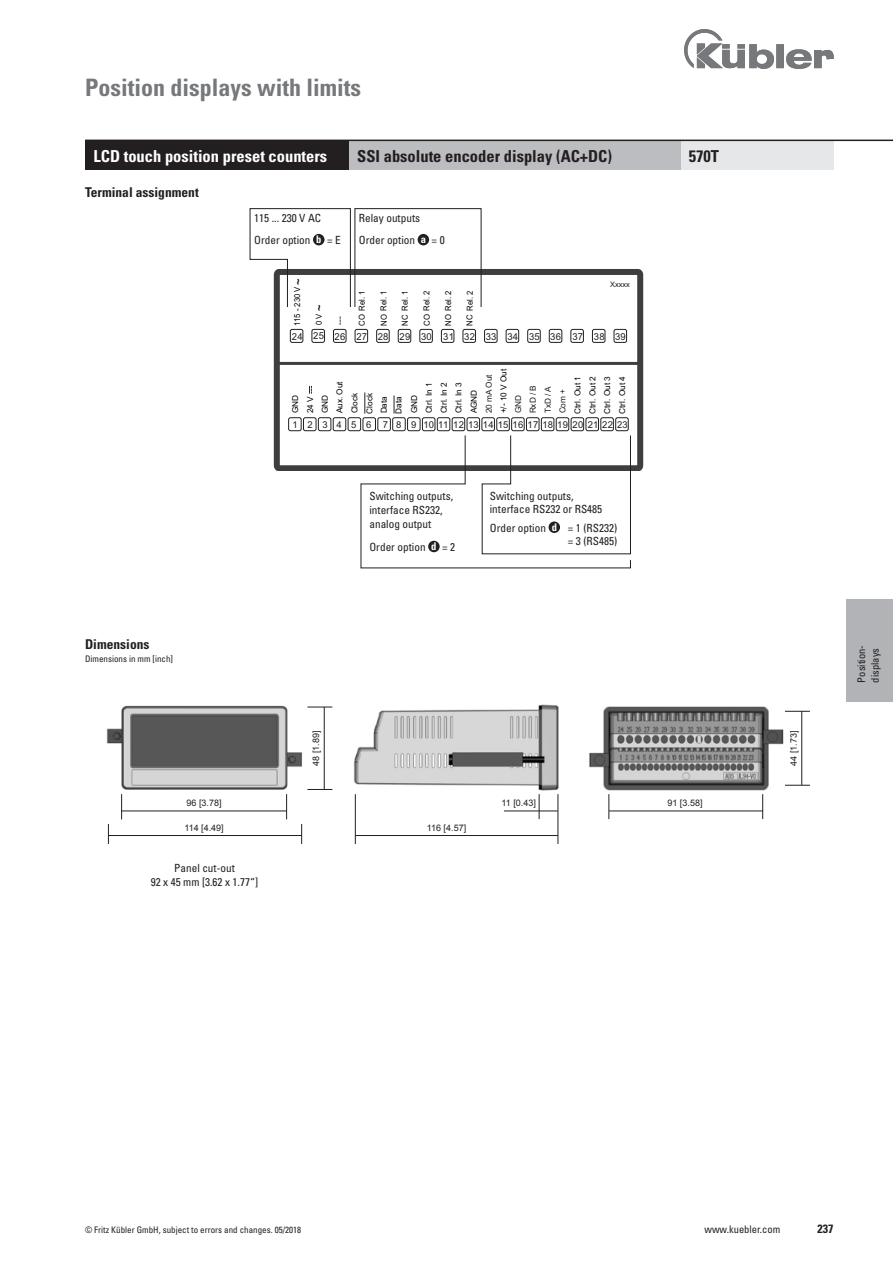
<style>
.page{position:relative;width:893px;height:1263px;background:#fff}
.page>*{position:absolute;margin:0;border:0;box-sizing:border-box;transform-origin:0 0}
.t1{font:700 condensed 24px "Univers";color:#76787b}
.Head_weiß{font:700 condensed 16.5px "Univers";color:#231f20}
.Head_weiß-2{font:700 condensed 16.5px "Univers";color:#fff}
.Bestellschlüssel{font:700 condensed 13.5px "Univers";color:#231f20}
.t2{font:700 condensed 12px "Univers";color:#231f20}
.t3{font:12px "Arial";color:#000;scale:.93 1}
.Bestellschlüssel-2{font:condensed 11.25px/14.2px "Univers";color:#231f20}
.t4{font:condensed 10.5px/13.5px "Univers";color:#231f20}
.t5{font:700 condensed 10.5px "Univers";color:#fff}
.t6{font:9.6px "Arial";letter-spacing:.03em;color:#231f20}
.t7{font:9.45px "Arial";letter-spacing:.03em;color:#231f20}
.t8{font:9.45px "Arial";letter-spacing:1.01em;color:#231f20}
.Fußnote{font:condensed 9px "Univers";color:#231f20}
.Bestellschlüssel-3{font:9px "Arial";color:#231f20}
.t9{font:8.25px/14.9px "Arial";color:#000}
.t10{font:8.25px "Arial";color:#000;scale:.93 1}
.t11{font:8.25px "Arial";color:#000;scale:.95 1}
.t12{font:8.25px "Arial";color:#231f20}
.t13{font:7.5px "Arial";color:#231f20}
.s1{color:#231f20}
</style>
<div class="page">
<img style="left:685px;top:30px;width:148px;height:38px">
<svg style="left:274px;top:269px;width:369px;height:202px"></svg>
<hr style="left:277px;top:362px;width:365px;height:3px;background:#3e3e3f">
<img style="left:106px;top:704px;width:686px;height:140px">
<svg style="left:307px;top:707px;width:25px;height:1px"></svg>
<svg style="left:785px;top:711px;width:25px;height:1px"></svg>
<svg style="left:785px;top:785px;width:25px;height:1px"></svg>
<svg style="left:762px;top:794px;width:1px;height:25px"></svg>
<hr style="left:108px;top:835px;width:194px;height:1px;background:#231f20">
<hr style="left:355px;top:835px;width:203px;height:1px;background:#231f20">
<svg style="left:121px;top:794px;width:1px;height:25px"></svg>
<svg style="left:609px;top:794px;width:1px;height:25px"></svg>
<svg style="left:539px;top:794px;width:1px;height:25px"></svg>
<svg style="left:307px;top:789px;width:25px;height:1px"></svg>
<svg style="left:108px;top:824px;width:1px;height:20px"></svg>
<hr style="left:355px;top:794px;width:1px;height:50px;background:#231f20">
<svg style="left:301px;top:824px;width:1px;height:20px"></svg>
<hr style="left:558px;top:794px;width:1px;height:50px;background:#231f20">
<svg style="left:286px;top:794px;width:1px;height:25px"></svg>
<hr style="left:122px;top:811px;width:165px;height:1px;background:#231f20">
<hr style="left:609px;top:811px;width:154px;height:1px;background:#231f20">
<hr style="left:504px;top:811px;width:54px;height:1px;background:#231f20">
<hr style="left:324px;top:707px;width:1px;height:82px;background:#231f20">
<hr style="left:801px;top:711px;width:1px;height:74px;background:#231f20">
<div style="left:846px;top:600px;width:47px;height:102px;background:#b2b3b7"></div>
<div style="left:85px;top:140px;width:264px;height:30px;background:#231f20"></div>
<div style="left:680px;top:140px;width:153px;height:30px;background:#e6e7e9"></div>
<div style="left:349px;top:140px;width:331px;height:30px;background:#bcbdc0"></div>
<svg style="left:249px;top:208px;width:102px;height:100px"></svg>
<div style="left:355px;top:208px;width:126px;height:99px;border:1px solid #231f20"></div>
<div style="left:418px;top:234px;width:11px;height:11px;background:#231f20;border-radius:50%"></div>
<div style="left:313px;top:234px;width:11px;height:11px;background:#231f20;border-radius:50%"></div>
<svg style="left:288px;top:329px;width:343px;height:239px"></svg>
<div style="left:549px;top:521px;width:11px;height:12px;background:#231f20;border-radius:50%"></div>
<div style="left:428px;top:541px;width:12px;height:11px;background:#231f20;border-radius:50%"></div>
<hr style="left:85px;top:140px;width:808px;height:1px;background:#231f20">
<p class="t1" style="left:85px;top:72px;width:277px">Position displays with limits</p>
<p class="Head_weiß-2" style="left:94px;top:146px;width:235px">LCD touch position preset counters</p>
<p class="Head_weiß" style="left:357px;top:146px;width:256px">SSI absolute encoder display (AC+DC)</p>
<p class="Head_weiß" style="left:689px;top:146px;width:32px">570T</p>
<p class="Bestellschlüssel" style="left:85px;top:184px;width:115px">Terminal assignment</p>
<p class="Bestellschlüssel" style="left:85px;top:635px;width:66px">Dimensions</p>
<p class="Fußnote" style="left:85px;top:653px;width:89px">Dimensions in mm [inch]</p>
<p class="Bestellschlüssel-2" style="left:254px;top:210px;width:68px">115 ... 230 V AC</p>
<p class="Bestellschlüssel-2" style="left:254px;top:233px;width:58px">Order option</p>
<p class="t5" style="left:316px;top:233px;width:7px">b</p>
<p class="Bestellschlüssel-2" style="left:327px;top:233px;width:15px">= E</p>
<p class="t3" style="left:290px;top:285px;width:9px;rotate:-90deg">~</p>
<p class="Bestellschlüssel-2" style="left:359px;top:210px;width:63px">Relay outputs</p>
<p class="Bestellschlüssel-2" style="left:359px;top:233px;width:58px">Order option</p>
<p class="t5" style="left:421px;top:233px;width:7px">a</p>
<p class="Bestellschlüssel-2" style="left:432px;top:233px;width:15px">= 0</p>
<p class="t10" style="left:292px;top:326px;width:44px;rotate:-90deg">115 - 230 V</p>
<p class="t10" style="left:356px;top:326px;width:39px;rotate:-90deg">CO Rel. 1</p>
<p class="t3" style="left:311px;top:311px;width:9px;rotate:-90deg">~</p>
<p class="t10" style="left:313px;top:325px;width:14px;rotate:-90deg">0 V</p>
<p class="t9" style="left:332px;top:325px;width:10px;rotate:-90deg">---</p>
<p class="t10" style="left:378px;top:326px;width:39px;rotate:-90deg">NO Rel. 1</p>
<p class="t10" style="left:400px;top:311px;width:23px;rotate:-90deg">Rel. 1</p>
<p class="t10" style="left:400px;top:326px;width:13px;rotate:-90deg">NC</p>
<p class="t11" style="left:421px;top:326px;width:38px;rotate:-90deg">CO Rel. 2</p>
<p class="t10" style="left:443px;top:326px;width:39px;rotate:-90deg">NO Rel. 2</p>
<p class="t10" style="left:464px;top:326px;width:39px;rotate:-90deg">NC Rel. 2</p>
<p class="t13" style="left:610px;top:280px;width:21px">Xxxxx</p>
<p class="t6" style="left:292px;top:330px;width:335px">24 25 26 27 28 29 30 31 32 33 34 35 36 37 38 39</p>
<p class="t9" style="left:496px;top:413px;width:46px;rotate:-90deg">+/- 10 V Out</p>
<p class="t12" style="left:483px;top:413px;width:40px;rotate:-90deg">20 mA Out</p>
<p class="t9" style="left:511px;top:414px;width:39px;rotate:-90deg"><span class="s1">GND<br>RxD / B<br>TxD / A<br>Com +<br></span>Ctrl. Out 1<br>Ctrl. Out 2<br>Ctrl. Out 3<br>Ctrl. Out 4</p>
<p class="t7" style="left:411px;top:418px;width:218px">9 10 11 12 13 14 15 16 17 18 19 20 21 22 23</p>
<p class="t9" style="left:303px;top:413px;width:34px;rotate:-90deg">24 V<br>GND<br>Aux. Out</p>
<p class="t9" style="left:436px;top:413px;width:33px;text-align:justify;rotate:-90deg">Ctrl. In 2<br>Ctrl. In 3<br>AGND</p>
<p class="t8" style="left:292px;top:418px;width:111px">123456 78</p>
<p class="t9" style="left:288px;top:413px;width:20px;rotate:-90deg">GND</p>
<p class="t9" style="left:347px;top:413px;width:22px;rotate:-90deg">Clock</p>
<p class="t9" style="left:407px;top:413px;width:33px;rotate:-90deg">GND<br>Ctrl. In 1</p>
<p class="t9" style="left:362px;top:413px;width:22px;rotate:-90deg">Clock</p>
<p class="t9" style="left:377px;top:413px;width:19px;rotate:-90deg">Data<br>Data</p>
<p class="Bestellschlüssel-2" style="left:369px;top:489px;width:85px">Switching outputs, interface RS232, analog output</p>
<p class="Bestellschlüssel-2" style="left:369px;top:540px;width:58px">Order option</p>
<p class="t5" style="left:431px;top:540px;width:7px">d</p>
<p class="Bestellschlüssel-2" style="left:442px;top:540px;width:15px">= 2</p>
<p class="Bestellschlüssel-2" style="left:490px;top:489px;width:85px">Switching outputs,</p>
<p class="Bestellschlüssel-2" style="left:490px;top:502px;width:114px">interface RS232 or RS485</p>
<p class="Bestellschlüssel-2" style="left:490px;top:521px;width:58px">Order option</p>
<p class="t5" style="left:552px;top:520px;width:7px">d</p>
<p class="Bestellschlüssel-2" style="left:568px;top:521px;width:51px">= 1 (RS232)</p>
<p class="Bestellschlüssel-2" style="left:568px;top:534px;width:51px">= 3 (RS485)</p>
<p class="Bestellschlüssel-3" style="left:310px;top:766px;width:37px;rotate:-90deg">48 [1.89]</p>
<p class="Bestellschlüssel-3" style="left:187px;top:797px;width:37px">96 [3.78]</p>
<p class="Bestellschlüssel-3" style="left:667px;top:797px;width:37px">91 [3.58]</p>
<p class="Bestellschlüssel-3" style="left:501px;top:797px;width:36px">11 [0.43]</p>
<p class="Bestellschlüssel-3" style="left:184px;top:821px;width:41px">114 [4.49]</p>
<p class="Bestellschlüssel-3" style="left:427px;top:821px;width:41px">116 [4.57]</p>
<p class="Bestellschlüssel-2" style="left:174px;top:861px;width:62px">Panel cut-out</p>
<p class="Bestellschlüssel-2" style="left:151px;top:875px;width:109px">92 x 45 mm [3.62 x 1.77“]</p>
<p class="Bestellschlüssel-3" style="left:788px;top:766px;width:37px;rotate:-90deg">44 [1.73]</p>
<p class="t4" style="left:855px;top:682px;width:39px;rotate:-90deg">Position&shy;displays</p>
<p class="Fußnote" style="left:85px;top:1224px;width:218px">© Fritz Kübler GmbH, subject to errors and changes. 05/2018</p>
<p class="t4" style="left:704px;top:1222px;width:77px">www.kuebler.com</p>
<p class="t2" style="left:817px;top:1221px;width:17px">237</p>
</div>
